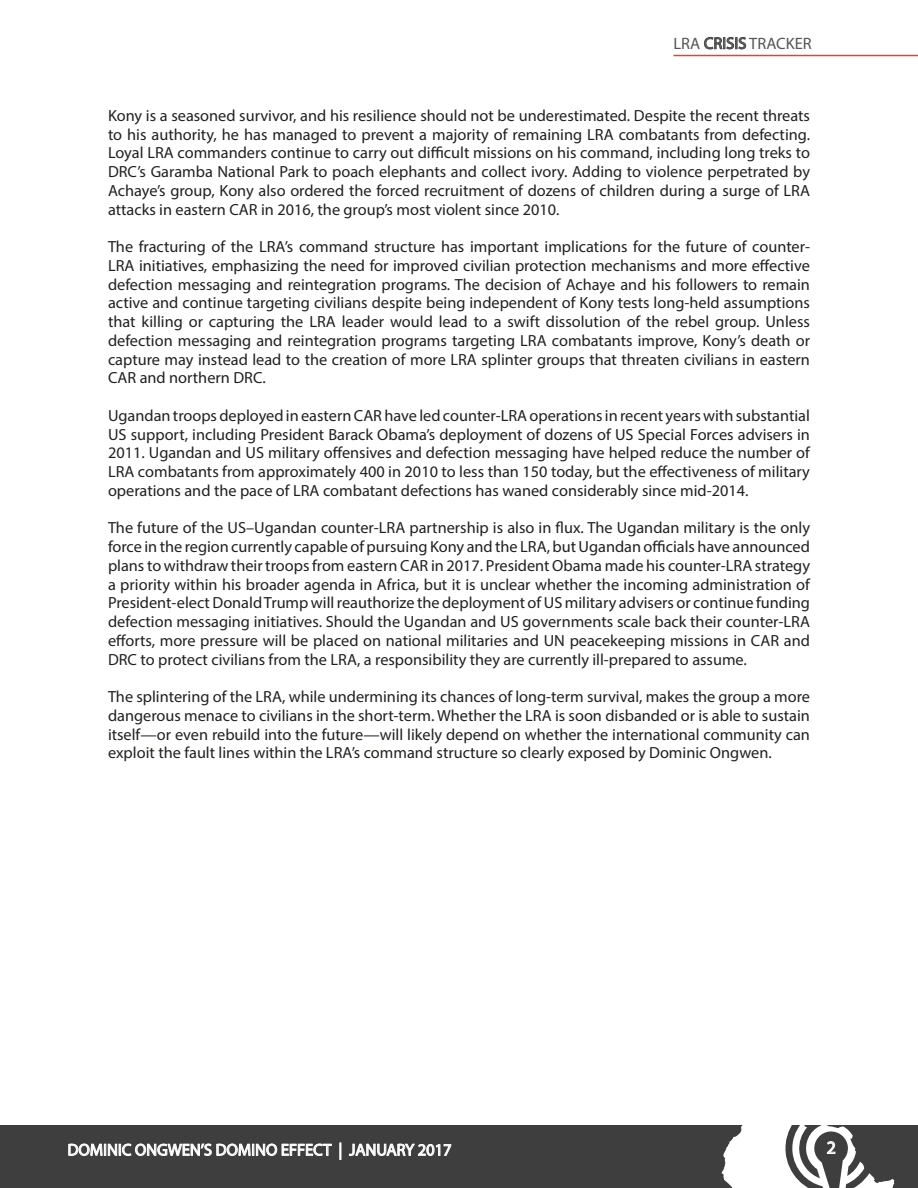
<style>
.page{position:relative;width:918px;height:1188px;background:#fff}
.page>*{position:absolute;margin:0;border:0;box-sizing:border-box;transform-origin:0 0}
.t1{font:18px "Myriad Pro";color:#fff}
.t2{font:16.5px "Myriad Pro";color:#fff}
.t3{font:16.5px "Myriad Pro";color:#545557}
.Body{font:16.2px/18.8px "Myriad Pro";color:#231f20;text-align:justify}
.s1{color:#1c2336}
</style>
<div class="page">
<svg style="left:704px;top:37px;width:42px;height:13px"></svg>
<hr style="left:674px;top:55px;width:244px;height:1px;background:#dd462f">
<div style="left:0;top:1125px;width:918px;height:63px;background:#3e3e3f"></div>
<svg style="left:68px;top:1143px;width:264px;height:13px"></svg>
<svg style="left:339px;top:1143px;width:2px;height:17px"></svg>
<svg style="left:349px;top:1143px;width:103px;height:13px"></svg>
<svg style="left:722px;top:1125px;width:172px;height:63px"></svg>
<p class="t3" style="left:674px;top:33px;width:140px">LRA CRISIS TRACKER</p>
<p class="Body" style="left:108px;top:106px;width:704px">Kony is a seasoned survivor, and his resilience should not be underestimated. Despite the recent threats to his authority, he has managed to prevent a majority of remaining LRA combatants from defecting.<br>Loyal LRA commanders continue to carry out difficult missions on his command, including long treks to DRC’s Garamba National Park to poach elephants and collect ivory. Adding to violence perpetrated by Achaye’s group, Kony also ordered the forced recruitment of dozens of children during a surge of LRA attacks in eastern CAR in 2016, the group’s most violent since 2010.</p>
<p class="Body" style="left:108px;top:237px;width:704px">The fracturing of the LRA’s command structure has important implications for the future of counter-LRA initiatives, emphasizing the need for improved civilian protection mechanisms and more effective defection messaging and reintegration programs. The decision of Achaye and his followers to remain active and continue targeting civilians despite being independent of Kony tests long-held assumptions that killing or capturing the LRA leader would lead to a swift dissolution of the rebel group. Unless defection messaging and reintegration programs targeting LRA combatants improve, Kony’s death or capture may instead lead to the creation of more LRA splinter groups that threaten civilians in eastern CAR and northern DRC.</p>
<p class="Body" style="left:108px;top:406px;width:704px">Ugandan troops deployed in eastern CAR have led counter-LRA operations in recent years with substantial US support, including President Barack Obama’s deployment of dozens of US Special Forces advisers in 2011. Ugandan and US military offensives and defection messaging have helped reduce the number of LRA combatants from approximately 400 in 2010 to less than 150 today, but the effectiveness of military operations and the pace of LRA combatant defections has waned considerably since mid-2014.</p>
<p class="Body" style="left:108px;top:518px;width:704px">The future of the US–Ugandan counter-LRA partnership is also in flux. The Ugandan military is the only force in the region currently capable of pursuing Kony and the LRA, but Ugandan officials have announced plans to withdraw their troops from eastern CAR in 2017. President Obama made his counter-LRA strategy a priority within his broader agenda in Africa, but it is unclear whether the incoming administration of President-elect Donald Trump will reauthorize the deployment of US military advisers or continue funding defection messaging initiatives. Should the Ugandan and US governments scale back their counter-LRA efforts, more pressure will be placed on national militaries and UN peacekeeping missions in CAR and DRC to protect civilians from the LRA, a responsibility they are currently ill-prepared to assume.</p>
<p class="Body" style="left:108px;top:687px;width:704px">The splintering of the LRA, while undermining its chances of long-term survival, makes the group a more dangerous menace to civilians in the short-term. Whether the LRA is soon disbanded or is able to sustain itself<span class="s1">—</span>or even rebuild into the future<span class="s1">—</span>will likely depend on whether the international community can exploit the fault lines within the LRA’s command structure so clearly exposed by Dominic Ongwen.</p>
<p class="t2" style="left:68px;top:1140px;width:386px">DOMINIC ONGWEN’S DOMINO EFFECT | JANUARY 2017</p>
<p class="t1" style="left:827px;top:1136px;width:11px">2</p>
</div>
